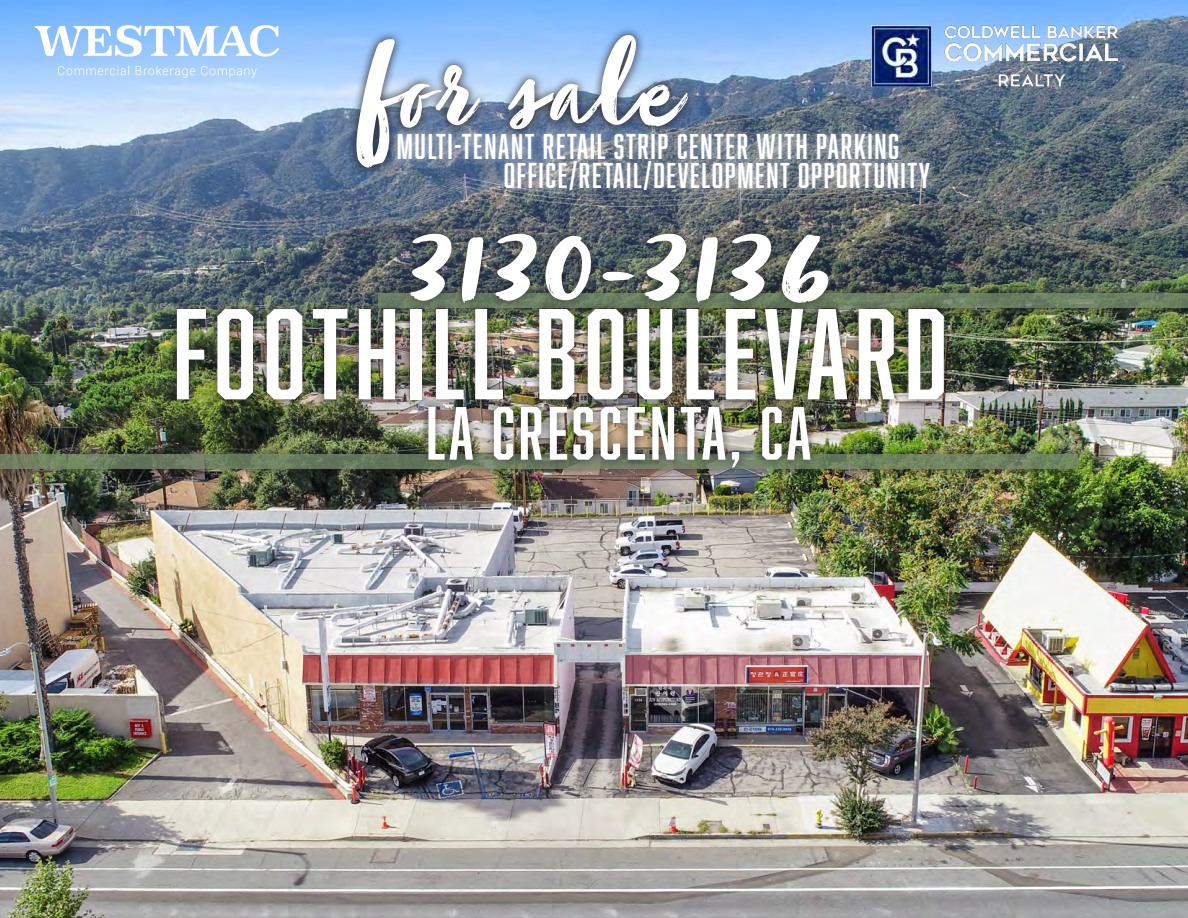
<style>
.page{position:relative;width:1188px;height:918px;background:#fff}
.page>*{position:absolute;margin:0;border:0;box-sizing:border-box;transform-origin:0 0}
.Paragraph_Body{font:122.1px "Zooja Pro";letter-spacing:.05em;color:#fff;scale:1.05 1}
.Paragraph_Body-2{font:118.8px "Abolition";letter-spacing:.05em;color:#fff;scale:1.05 1}
.Paragraph_Body-3{font:118.8px "Zooja Pro";letter-spacing:.05em;color:#fff;scale:1.05 1}
.Paragraph_Body-4{font:69.3px "Abolition";letter-spacing:.05em;color:#fff;scale:1.05 1}
.Paragraph_Body-5{font:33px "Abolition";letter-spacing:.05em;color:#fff}
</style>
<div class="page">
<img style="left:0;top:0;width:1188px;height:918px">
<img style="left:35px;top:26px;width:243px;height:51px">
<div style="left:0;top:445px;width:1088px;height:34px;background:#231f20;opacity:.75"></div>
<svg style="left:0;top:454px;width:1078px;height:15px;background:#6b7f5f"></svg>
<div style="left:368px;top:284px;width:820px;height:34px;background:#231f20;opacity:.75"></div>
<svg style="left:378px;top:293px;width:810px;height:15px;background:#6b8062"></svg>
<div style="left:167px;top:299px;width:787px;height:110px;background:#231f20;opacity:.75"></div>
<div style="left:418px;top:397px;width:401px;height:79px;background:#231f20;opacity:.75"></div>
<div style="left:401px;top:224px;width:437px;height:88px;background:#231f20;opacity:.75"></div>
<div style="left:388px;top:125px;width:520px;height:43px;background:#fff;opacity:.75"></div>
<div style="left:495px;top:152px;width:444px;height:47px;background:#fff;opacity:.75"></div>
<svg style="left:347px;top:26px;width:351px;height:151px;background:#7990ae"></svg>
<img style="left:872px;top:26px;width:245px;height:61px">
<p class="Paragraph_Body" style="left:359px;top:20px;width:301px">for sale</p>
<p class="Paragraph_Body-5" style="left:397px;top:127px;width:504px">MULTI-TENANT RETAIL STRIP CENTER WITH PARKING</p>
<p class="Paragraph_Body-5" style="left:504px;top:156px;width:428px">OFFICE/RETAIL/DEVELOPMENT OPPORTUNITY</p>
<p class="Paragraph_Body-3" style="left:408px;top:192px;width:402px">3130-3136</p>
<p class="Paragraph_Body-2" style="left:173px;top:285px;width:739px">FOOTHILL BOULEVARD</p>
<p class="Paragraph_Body-4" style="left:426px;top:393px;width:368px">LA CRESCENTA, CA</p>
</div>
